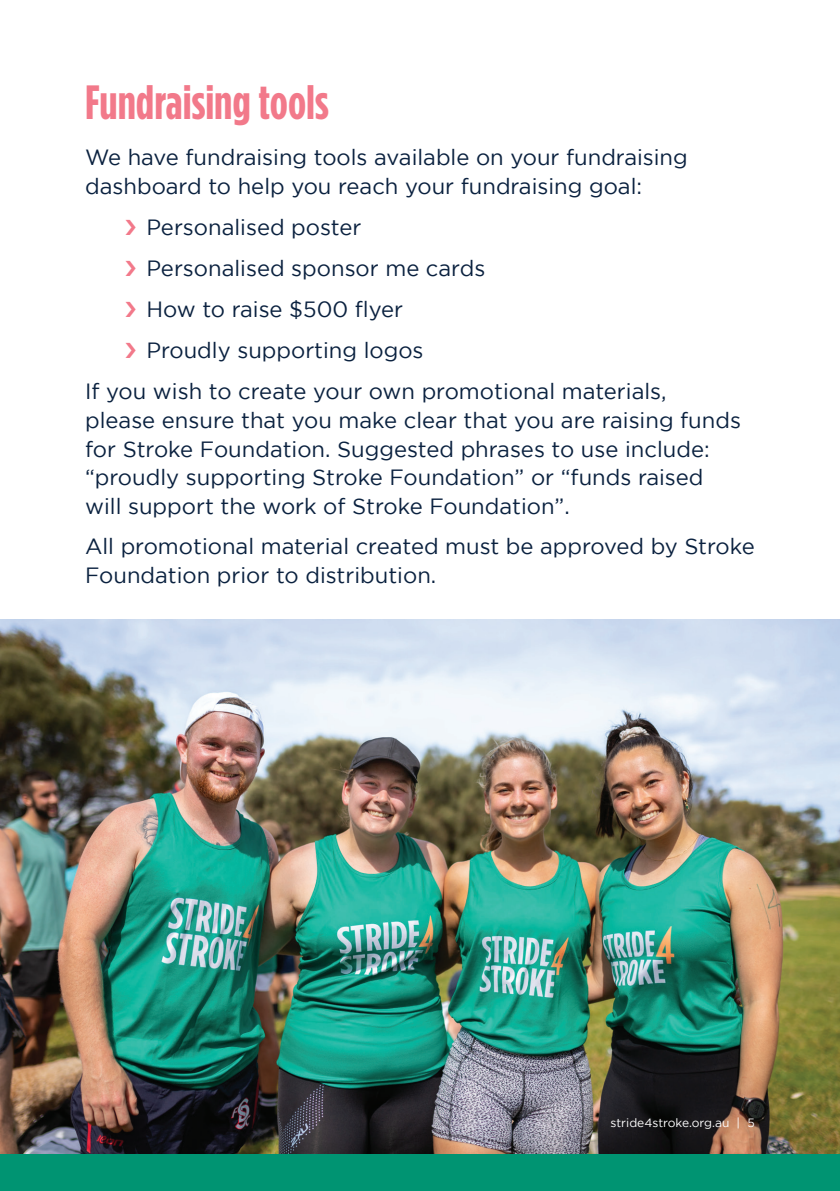
<style>
.page{position:relative;width:840px;height:1191px;background:#fff}
.page>*{position:absolute;margin:0;border:0;box-sizing:border-box;transform-origin:0 0}
.t1{font:700 48px "Gotham Condensed";color:#f2798a}
.t2{font:22px/28.8px "Gotham";color:#0a213f}
.t3{font:12px "Gotham";color:#fff}
</style>
<div class="page">
<div style="left:0;top:1153px;width:839px;height:38px;background:#009472"></div>
<img style="left:0;top:619px;width:839px;height:534px">
<h1 class="t1" style="left:85px;top:75px;width:245px">Fundraising tools</h1>
<p class="t2" style="left:85px;top:142px;width:604px">We have fundraising tools available on your fundraising dashboard to help you reach your fundraising goal:</p>
<p class="t2" style="left:146px;top:212px;width:216px">Personalised poster</p>
<p class="t2" style="left:146px;top:253px;width:340px">Personalised sponsor me cards</p>
<p class="t2" style="left:146px;top:294px;width:258px">How to raise $500 flyer</p>
<p class="t2" style="left:146px;top:335px;width:278px">Proudly supporting logos</p>
<p class="t2" style="left:85px;top:376px;width:582px">If you wish to create your own promotional materials,</p>
<p class="t2" style="left:85px;top:405px;width:657px">please ensure that you make clear that you are raising funds for Stroke Foundation. Suggested phrases to use include: “proudly supporting Stroke Foundation” or “funds raised will support the work of Stroke Foundation”.</p>
<p class="t2" style="left:85px;top:532px;width:671px">All promotional material created must be approved by Stroke<br>Foundation prior to distribution.</p>
<p class="t3" style="left:610px;top:1115px;width:146px">stride4stroke.org.au | 5</p>
</div>
